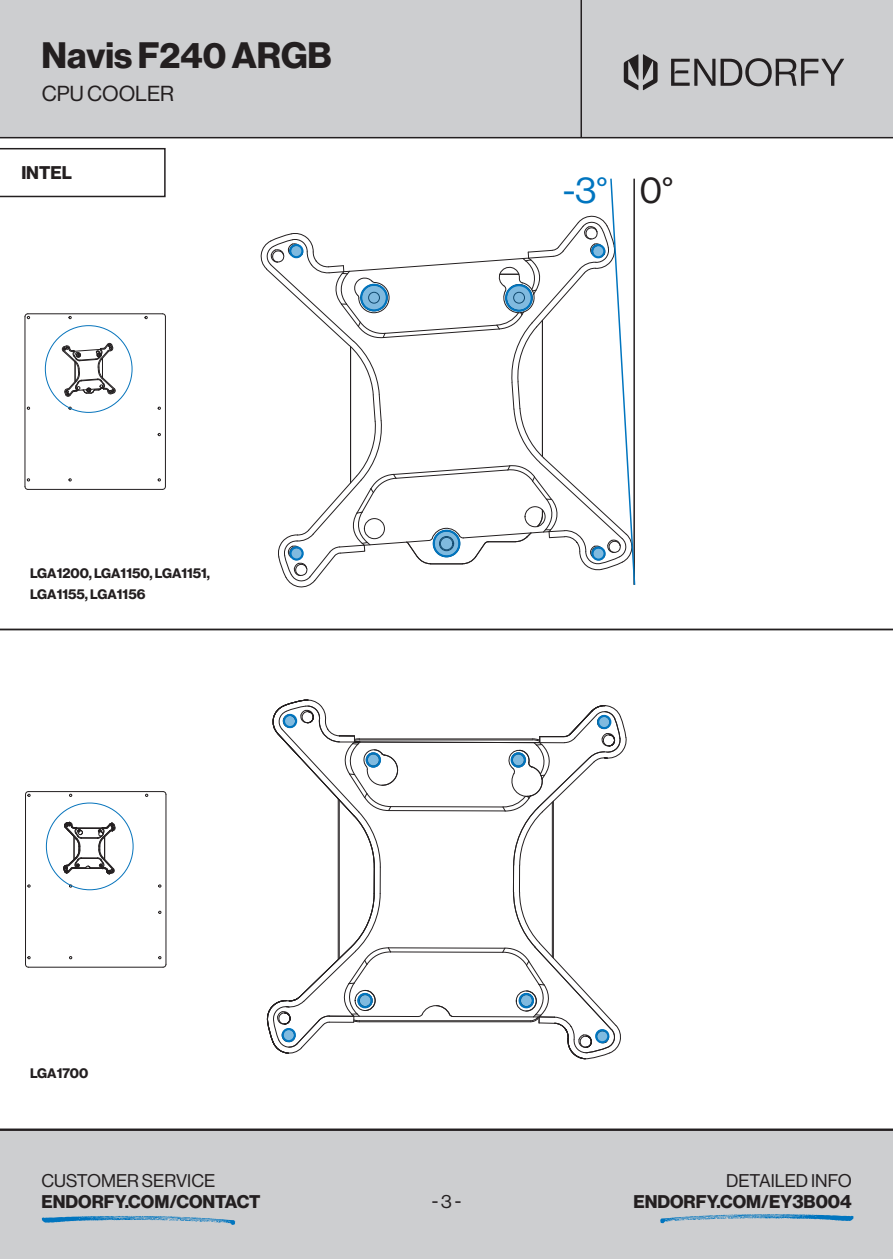
<style>
.page{position:relative;width:893px;height:1259px;background:#fff}
.page>*{position:absolute;margin:0;border:0;box-sizing:border-box;transform-origin:0 0}
.t1{font:36.9px "N Haas Grotesk DS Pro 55 Rg";color:#0075bf}
.t2{font:36px "N Haas Grotesk DS Pro 75 Bd";color:#231f20}
.t3{font:21.3px "N Haas Grotesk DS Pro 55 Rg";color:#231f20}
.t4{font:18px "N Haas Grotesk DS Pro 75 Bd";color:#231f20}
.t5{font:18px "N Haas Grotesk DS Pro 55 Rg";color:#231f20}
.t6{font:13.5px/21px "N Haas Grotesk DS Pro 75 Bd";color:#231f20}
.s1{color:#231f20}
</style>
<div class="page">
<svg style="left:0;top:148px;width:166px;height:49px"></svg>
<div style="left:0;top:1130px;width:893px;height:129px;background:#cdced0"></div>
<div style="left:0;top:0;width:893px;height:137px;background:#cdced0"></div>
<svg style="left:624px;top:54px;width:220px;height:36px"></svg>
<hr style="left:580px;top:0;width:2px;height:138px;background:#231f20">
<hr style="left:0;top:1129px;width:893px;height:2px;background:#231f20">
<hr style="left:0;top:137px;width:893px;height:1px;background:#231f20">
<hr style="left:0;top:1128px;width:893px;height:2px;background:#231f20">
<hr style="left:0;top:628px;width:893px;height:2px;background:#231f20">
<svg style="left:266px;top:699px;width:361px;height:360px"></svg>
<svg style="left:260px;top:178px;width:376px;height:410px"></svg>
<svg style="left:434px;top:531px;width:25px;height:25px"></svg>
<div style="left:433px;top:529px;width:27px;height:28px;border:2px solid #0075bf;border-radius:50%"></div>
<svg style="left:361px;top:285px;width:26px;height:25px"></svg>
<div style="left:360px;top:284px;width:28px;height:27px;border:2px solid #0075bf;border-radius:50%"></div>
<svg style="left:506px;top:285px;width:26px;height:26px"></svg>
<div style="left:505px;top:284px;width:28px;height:28px;border:2px solid #0075bf;border-radius:50%"></div>
<svg style="left:367px;top:753px;width:13px;height:13px"></svg>
<div style="left:366px;top:752px;width:15px;height:15px;border:2px solid #0075bf;border-radius:50%"></div>
<svg style="left:512px;top:753px;width:13px;height:13px"></svg>
<div style="left:511px;top:752px;width:15px;height:15px;border:2px solid #0075bf;border-radius:50%"></div>
<svg style="left:358px;top:994px;width:14px;height:13px"></svg>
<div style="left:357px;top:993px;width:16px;height:15px;border:2px solid #0075bf;border-radius:50%"></div>
<svg style="left:520px;top:994px;width:13px;height:13px"></svg>
<div style="left:519px;top:993px;width:15px;height:15px;border:2px solid #0075bf;border-radius:50%"></div>
<svg style="left:290px;top:245px;width:12px;height:12px"></svg>
<div style="left:289px;top:244px;width:14px;height:14px;border:2px solid #0075bf;border-radius:50%"></div>
<svg style="left:592px;top:245px;width:12px;height:12px"></svg>
<div style="left:591px;top:244px;width:14px;height:14px;border:2px solid #0075bf;border-radius:50%"></div>
<svg style="left:290px;top:547px;width:13px;height:12px"></svg>
<div style="left:289px;top:546px;width:15px;height:14px;border:2px solid #0075bf;border-radius:50%"></div>
<svg style="left:592px;top:547px;width:13px;height:12px"></svg>
<div style="left:591px;top:546px;width:15px;height:15px;border:2px solid #0075bf;border-radius:50%"></div>
<svg style="left:284px;top:715px;width:12px;height:12px"></svg>
<div style="left:283px;top:714px;width:14px;height:14px;border:2px solid #0075bf;border-radius:50%"></div>
<svg style="left:598px;top:716px;width:12px;height:12px"></svg>
<div style="left:597px;top:715px;width:14px;height:14px;border:2px solid #0075bf;border-radius:50%"></div>
<svg style="left:283px;top:1029px;width:12px;height:12px"></svg>
<div style="left:282px;top:1028px;width:14px;height:14px;border:2px solid #0075bf;border-radius:50%"></div>
<svg style="left:596px;top:1030px;width:12px;height:12px"></svg>
<div style="left:595px;top:1029px;width:14px;height:14px;border:2px solid #0075bf;border-radius:50%"></div>
<hr style="left:28px;top:313px;width:135px;height:1px;background:#231f20">
<hr style="left:24px;top:317px;width:1px;height:169px;background:#231f20">
<hr style="left:28px;top:489px;width:135px;height:1px;background:#231f20">
<hr style="left:165px;top:317px;width:1px;height:169px;background:#231f20">
<svg style="left:158px;top:478px;width:8px;height:12px"></svg>
<svg style="left:24px;top:313px;width:6px;height:6px"></svg>
<svg style="left:24px;top:478px;width:6px;height:12px"></svg>
<svg style="left:62px;top:343px;width:54px;height:54px"></svg>
<hr style="left:28px;top:791px;width:135px;height:1px;background:#231f20">
<hr style="left:25px;top:794px;width:1px;height:170px;background:#231f20">
<hr style="left:165px;top:794px;width:1px;height:170px;background:#231f20">
<hr style="left:28px;top:966px;width:135px;height:1px;background:#231f20">
<svg style="left:25px;top:956px;width:5px;height:11px"></svg>
<svg style="left:25px;top:791px;width:5px;height:6px"></svg>
<svg style="left:158px;top:956px;width:9px;height:11px"></svg>
<svg style="left:63px;top:821px;width:53px;height:53px"></svg>
<h2 class="t2" style="left:41px;top:34px;width:292px">Navis F240 ARGB</h2>
<h3 class="t3" style="left:42px;top:82px;width:134px">CPU COOLER</h3>
<h3 class="t4" style="left:21px;top:162px;width:52px">INTEL</h3>
<p class="t6" style="left:30px;top:563px;width:181px">LGA1200, LGA1150, LGA1151,<br>LGA1155, LGA1156</p>
<p class="t6" style="left:30px;top:1063px;width:60px">LGA1700</p>
<h1 class="t1" style="left:563px;top:169px;width:112px">-3° <span class="s1">0°</span></h1>
<h3 class="t5" style="left:42px;top:1170px;width:175px">CUSTOMER SERVICE</h3>
<h3 class="t4" style="left:42px;top:1191px;width:220px">ENDORFY.COM/CONTACT</h3>
<h3 class="t4" style="left:633px;top:1191px;width:220px">ENDORFY.COM/EY3B004</h3>
<h3 class="t5" style="left:726px;top:1170px;width:127px">DETAILED INFO</h3>
<h3 class="t5" style="left:432px;top:1192px;width:31px">- 3 -</h3>
</div>
